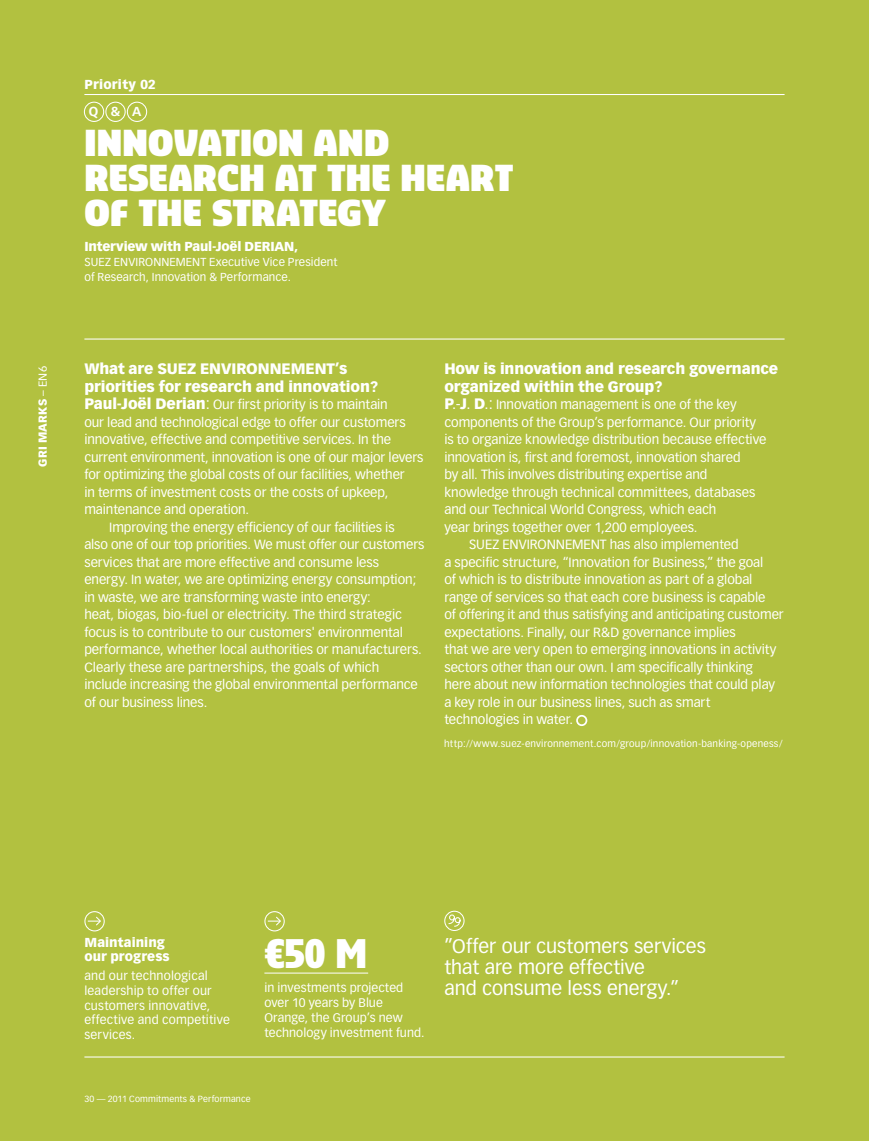
<style>
.page{position:relative;width:869px;height:1141px;background:#fff}
.page>*{position:absolute;margin:0;border:0;box-sizing:border-box;transform-origin:0 0}
.t1{font:900 38.5px "Sansa Con Pro";color:#fff}
.t2{font:900 35px/35px "Sansa Con Pro";letter-spacing:.005em;color:#fff}
.t3{font:19.25px/21px "Vectora LH";color:#fff}
.t4{font:900 14.88px/17.5px "Vectora LH";letter-spacing:-.01em;color:#fff}
.t5{font:13.12px "Vectora LH";letter-spacing:-.005em;color:#fff}
.t6{font:900 12.78px/14.9px "Vectora LH";letter-spacing:.005em;color:#fff}
.t7{font:900 12.78px "Vectora LH";letter-spacing:.025em;color:#fff}
.t8{font:700 12.78px "Vectora LH";color:#fff}
.t9{font:12.25px/14.9px "Vectora LH";letter-spacing:.015em;color:#fff}
.t10{font:11.38px/14.9px "Vectora LH";letter-spacing:.01em;color:#fff}
.t11{font:900 11.38px "Vectora LT";letter-spacing:.02em;color:#fff}
.t12{font:9.62px "Vectora LH";letter-spacing:.02em;color:#fff}
.t13{font:8.75px "Vectora LH";letter-spacing:.015em;color:#fff}
.s1{font-weight:400}
.s2{font-weight:900;font-size:14.88px}
.s3{font-size:14.88px}
</style>
<div class="page">
<div style="left:0;top:0;width:868px;height:1141px;background:#b2c140"></div>
<hr style="left:84px;top:1056px;width:700px;height:1px;background:#fff">
<div style="left:576px;top:715px;width:11px;height:11px;border:2px solid #fff;border-radius:50%"></div>
<svg style="left:83px;top:101px;width:65px;height:21px"></svg>
<svg style="left:444px;top:910px;width:21px;height:21px"></svg>
<hr style="left:264px;top:973px;width:104px;height:1px;background:#fff">
<div style="left:264px;top:911px;width:20px;height:20px;border:1px solid #fff;border-radius:50%"></div>
<svg style="left:84px;top:911px;width:198px;height:21px"></svg>
<hr style="left:84px;top:94px;width:700px;height:1px;background:#fff">
<hr style="left:84px;top:339px;width:700px;height:1px;background:#fff">
<p class="t11" style="left:38px;top:467px;width:102px;rotate:-90deg">GRI MARKS <span class="s1">– EN6</span></p>
<p class="t7" style="left:84px;top:79px;width:73px">Priority 02</p>
<p class="t2" style="left:84px;top:128px;width:430px">INNOVATION AND<br>RESEARCH AT THE HEART<br>OF THE STRATEGY</p>
<p class="t6" style="left:84px;top:240px;width:215px">Interview with Paul-Joël DERIAN,</p>
<p class="t10" style="left:84px;top:255px;width:254px">SUEZ ENVIRONNEMENT Executive Vice President of Research, Innovation &amp; Performance.</p>
<p class="t8" style="left:89px;top:106px;width:54px">Q&amp;A</p>
<p class="t4" style="left:84px;top:361px;width:295px">What are SUEZ ENVIRONNEMENT’s priorities for research and innovation?</p>
<p class="t5" style="left:84px;top:399px;width:305px"><span class="s2">Paul-Joël Derian</span><span class="s3">:</span> Our first priority is to maintain</p>
<p class="t5" style="left:84px;top:417px;width:323px">our lead and technological edge to offer our customers</p>
<p class="t5" style="left:84px;top:434px;width:308px">innovative, effective and competitive services. In the</p>
<p class="t5" style="left:84px;top:452px;width:340px">current environment, innovation is one of our major levers</p>
<p class="t5" style="left:84px;top:469px;width:322px">for optimizing the global costs of our facilities, whether</p>
<p class="t5" style="left:84px;top:487px;width:305px">in terms of investment costs or the costs of upkeep,</p>
<p class="t5" style="left:84px;top:504px;width:166px">maintenance and operation.</p>
<p class="t5" style="left:109px;top:522px;width:287px">Improving the energy efficiency of our facilities is</p>
<p class="t5" style="left:84px;top:539px;width:341px">also one of our top priorities. We must offer our customers</p>
<p class="t5" style="left:84px;top:557px;width:296px">services that are more effective and consume less</p>
<p class="t5" style="left:84px;top:574px;width:333px">energy. In water, we are optimizing energy consumption;</p>
<p class="t5" style="left:84px;top:592px;width:288px">in waste, we are transforming waste into energy:</p>
<p class="t5" style="left:84px;top:609px;width:319px">heat, biogas, bio-fuel or electricity. The third strategic</p>
<p class="t5" style="left:84px;top:626px;width:320px">focus is to contribute to our customers' environmental</p>
<p class="t5" style="left:84px;top:644px;width:339px">performance, whether local authorities or manufacturers.</p>
<p class="t5" style="left:84px;top:661px;width:296px">Clearly these are partnerships, the goals of which</p>
<p class="t5" style="left:84px;top:679px;width:335px">include increasing the global environmental performance</p>
<p class="t5" style="left:84px;top:696px;width:124px">of our business lines.</p>
<p class="t4" style="left:444px;top:361px;width:335px">How is innovation and research governance organized within the Group?</p>
<p class="t5" style="left:444px;top:399px;width:293px"><span class="s2">P</span><span class="s3">.-</span><span class="s2">J</span><span class="s3">.</span> <span class="s2">D</span><span class="s3">.:</span> Innovation management is one of the key</p>
<p class="t5" style="left:444px;top:417px;width:313px">components of the Group’s performance. Our priority</p>
<p class="t5" style="left:444px;top:434px;width:323px">is to organize knowledge distribution because effective</p>
<p class="t5" style="left:444px;top:452px;width:297px">innovation is, first and foremost, innovation shared</p>
<p class="t5" style="left:444px;top:469px;width:264px">by all. This involves distributing expertise and</p>
<p class="t5" style="left:444px;top:487px;width:312px">knowledge through technical committees, databases</p>
<p class="t5" style="left:444px;top:504px;width:273px">and our Technical World Congress, which each</p>
<p class="t5" style="left:444px;top:522px;width:254px">year brings together over 1,200 employees.</p>
<p class="t5" style="left:469px;top:539px;width:271px">SUEZ ENVIRONNEMENT has also implemented</p>
<p class="t5" style="left:444px;top:557px;width:320px">a specific structure, “Innovation for Business,” the goal</p>
<p class="t5" style="left:444px;top:574px;width:309px">of which is to distribute innovation as part of a global</p>
<p class="t5" style="left:444px;top:592px;width:322px">range of services so that each core business is capable</p>
<p class="t5" style="left:444px;top:609px;width:341px">of offering it and thus satisfying and anticipating customer</p>
<p class="t5" style="left:444px;top:626px;width:293px">expectations. Finally, our R&amp;D governance implies</p>
<p class="t5" style="left:444px;top:644px;width:333px">that we are very open to emerging innovations in activity</p>
<p class="t5" style="left:444px;top:661px;width:310px">sectors other than our own. I am specifically thinking</p>
<p class="t5" style="left:444px;top:679px;width:332px">here about new information technologies that could play</p>
<p class="t5" style="left:444px;top:696px;width:267px">a key role in our business lines, such as smart</p>
<p class="t5" style="left:444px;top:714px;width:130px">technologies in water.</p>
<p class="t12" style="left:444px;top:740px;width:340px">http://www.suez-environnement.com/group/innovation-banking-openess/</p>
<p class="t6" style="left:84px;top:935px;width:87px">Maintaining our progress</p>
<p class="t9" style="left:84px;top:969px;width:147px">and our technological leadership to offer our customers innovative, effective and competitive services.</p>
<p class="t1" style="left:264px;top:939px;width:105px">€50 M</p>
<p class="t9" style="left:264px;top:981px;width:161px">in investments projected over 10 years by Blue<br>Orange, the Group’s new technology investment fund.</p>
<p class="t3" style="left:444px;top:937px;width:263px">”Offer our customers services that are more effective<br>and consume less energy.”</p>
<p class="t13" style="left:84px;top:1095px;width:168px">30 — 2011 Commitments &amp; Performance</p>
</div>
